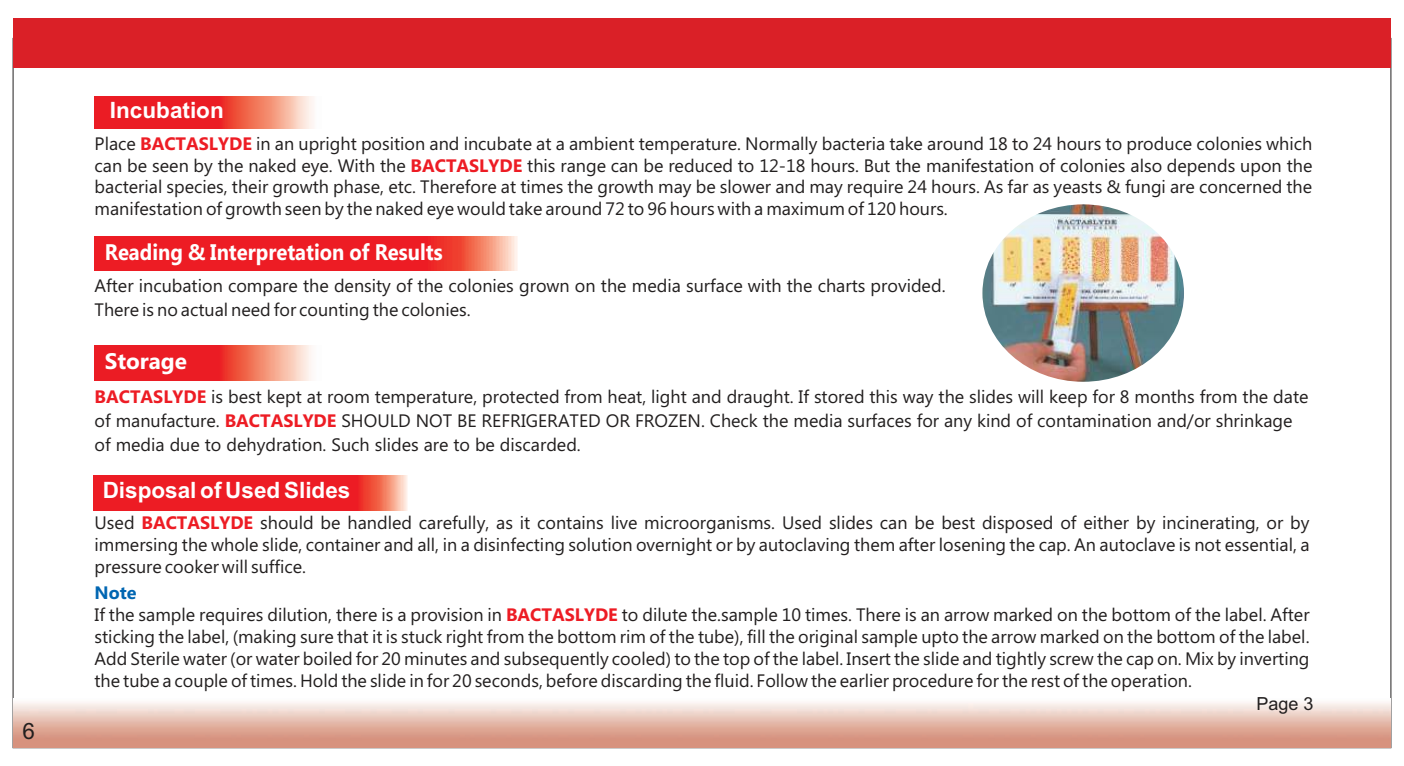
<style>
.page{position:relative;width:1404px;height:766px;background:#fff}
.page>*{position:absolute;margin:0;border:0;box-sizing:border-box;transform-origin:0 0}
.t1{font:700 22.5px "Ebrima";color:#fff;scale:.9 1}
.t2{font:700 22.5px "Arial";color:#fff}
.t3{font:700 22.5px "Ebrima";color:#fff}
.t4{font:22.5px "Arial";color:#221f1f}
.t5{font:18px/22.1px "Ebrima";color:#221f1f;text-align:justify}
.t6{font:18px "Arial";color:#221f1f}
.t7{font:700 18px "Ebrima";color:#0066b2}
.s1{font-weight:700;color:#ed1c24}
</style>
<div class="page">
<div style="left:13px;top:18px;width:1377px;height:50px;background:#da2027"></div>
<img style="left:95px;top:346px;width:216px;height:34px">
<img style="left:95px;top:96px;width:219px;height:33px">
<img style="left:982px;top:204px;width:201px;height:177px;border-radius:50%">
<img style="left:95px;top:236px;width:423px;height:34px">
<img style="left:94px;top:475px;width:314px;height:35px">
<p class="t4" style="left:22px;top:722px;width:14px">6</p>
<p class="t2" style="left:110px;top:101px;width:115px">Incubation</p>
<p class="t5" style="left:95px;top:135px;width:1219px">Place <span class="s1">BACTASLYDE</span> in an upright position and incubate at a ambient temperature. Normally bacteria take around 18 to 24 hours to produce colonies which can be seen by the naked eye. With the <span class="s1">BACTASLYDE</span> this range can be reduced to 12-18 hours. But the manifestation of colonies also depends upon the bacterial species, their growth phase, etc. Therefore at times the growth may be slower and may require 24 hours. As far as yeasts &amp; fungi are concerned the manifestation of growth seen by the naked eye would take around 72 to 96 hours with a maximum of 120 hours.</p>
<p class="t1" style="left:105px;top:243px;width:377px">Reading &amp; Interpretation of Results</p>
<p class="t5" style="left:95px;top:275px;width:852px;line-height:23.8px">After incubation compare the density of the colonies grown on the media surface with the charts provided.<br>There is no actual need for counting the colonies.</p>
<p class="t3" style="left:105px;top:352px;width:84px">Storage</p>
<p class="t5" style="left:95px;top:386px;width:1215px;line-height:23.8px;text-align:left"><span class="s1">BACTASLYDE</span> is best kept at room temperature, protected from heat, light and draught. If stored this way the slides will keep for 8 months from the date of manufacture. <span class="s1">BACTASLYDE</span> SHOULD NOT BE REFRIGERATED OR FROZEN. Check the media surfaces for any kind of contamination and/or shrinkage of media due to dehydration. Such slides are to be discarded.</p>
<p class="t2" style="left:103px;top:481px;width:249px">Disposal of Used Slides</p>
<p class="t5" style="left:95px;top:513px;width:1216px">Used <span class="s1">BACTASLYDE</span> should be handled carefully, as it contains live microorganisms. Used slides can be best disposed of either by incinerating, or by immersing the whole slide, container and all, in a disinfecting solution overnight or by autoclaving them after losening the cap. An autoclave is not essential, a pressure cooker will suffice.</p>
<p class="t5" style="left:94px;top:605px;width:1216px">If the sample requires dilution, there is a provision in <span class="s1">BACTASLYDE</span> to dilute the.sample 10 times. There is an arrow marked on the bottom of the label. After sticking the label, (making sure that it is stuck right from the bottom rim of the tube), fill the original sample upto the arrow marked on the bottom of the label.<br>Add Sterile water (or water boiled for 20 minutes and subsequently cooled) to the top of the label. Insert the slide and tightly screw the cap on. Mix by inverting the tube a couple of times. Hold the slide in for 20 seconds, before discarding the fluid. Follow the earlier procedure for the rest of the operation.</p>
<p class="t7" style="left:94px;top:585px;width:43px">Note</p>
<p class="t6" style="left:1256px;top:696px;width:59px">Page 3</p>
</div>
